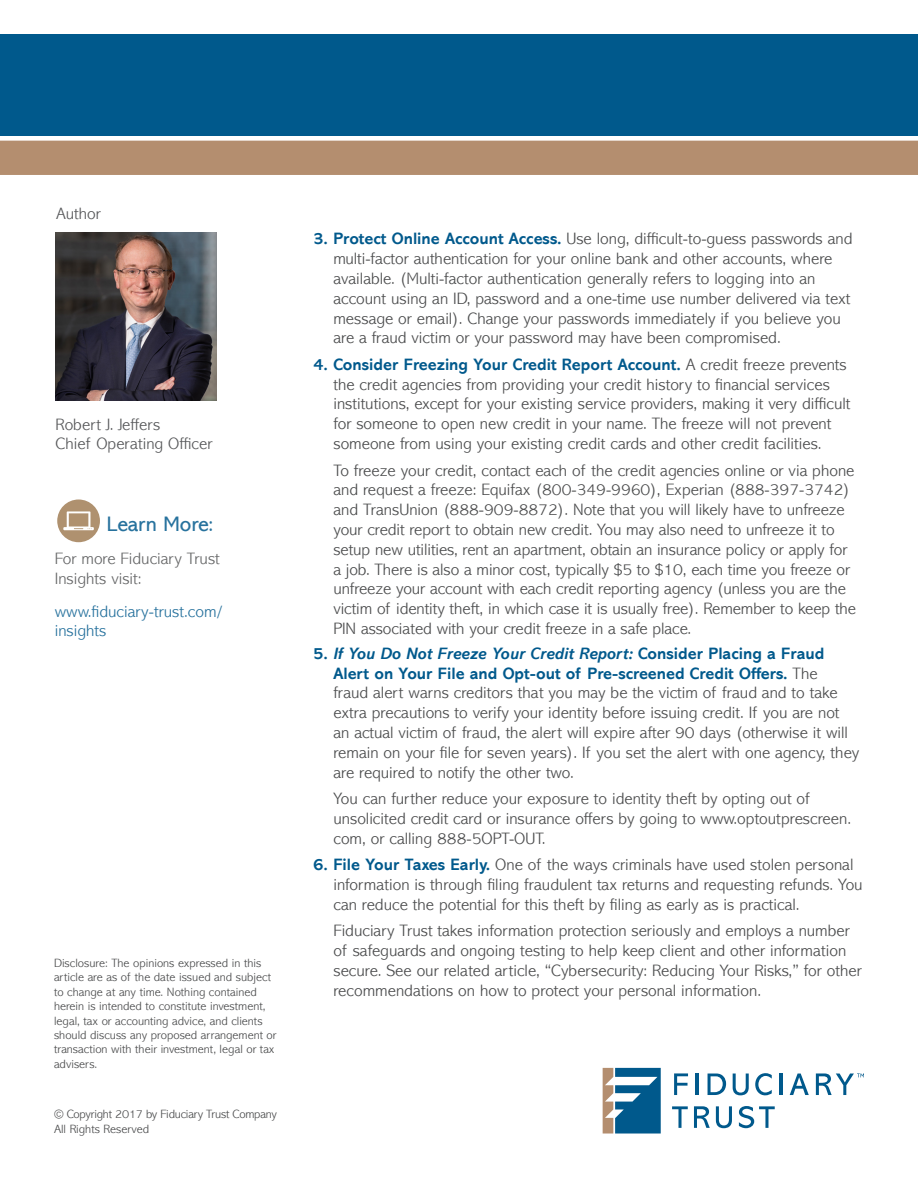
<style>
.page{position:relative;width:918px;height:1188px;background:#fff}
.page>*{position:absolute;margin:0;border:0;box-sizing:border-box;transform-origin:0 0}
.t1{font:21px "Abadi MT Std";color:#00598c}
.BODY{font:300 16.5px/19.8px "Abadi MT Std";color:#4b4c4d}
.SIDE_BAR_BODY{font:300 16.5px "Abadi MT Std";color:#57585a}
.t2{font:300 16.5px/19.5px "Abadi MT Std";color:#00598c}
.DISCLOSURES{font:300 12px/14.4px "Abadi MT Std";color:#4b4c4d}
.DISCLOSURES-2{font:300 12px/15px "Abadi MT Std";letter-spacing:-.02em;color:#4b4c4d}
.s1{font-weight:700;color:#00598c}
.s2{font-weight:700;font-style:italic;color:#00598c}
</style>
<div class="page">
<div style="left:57px;top:500px;width:43px;height:42px;background:#af916f;border-radius:50%"></div>
<svg style="left:63px;top:511px;width:31px;height:19px"></svg>
<img style="left:56px;top:233px;width:160px;height:168px">
<div style="left:0;top:35px;width:918px;height:101px;background:#00598c"></div>
<div style="left:0;top:141px;width:918px;height:34px;background:#b48e6f"></div>
<svg style="left:603px;top:1068px;width:58px;height:66px"></svg>
<svg style="left:674px;top:1073px;width:14px;height:22px"></svg>
<hr style="left:696px;top:1074px;width:3px;height:21px;background:#00598c">
<svg style="left:708px;top:1074px;width:18px;height:21px"></svg>
<svg style="left:733px;top:1074px;width:16px;height:21px"></svg>
<svg style="left:755px;top:1073px;width:17px;height:22px"></svg>
<hr style="left:780px;top:1074px;width:3px;height:21px;background:#00598c">
<svg style="left:790px;top:1074px;width:19px;height:21px"></svg>
<svg style="left:672px;top:1106px;width:16px;height:22px"></svg>
<svg style="left:694px;top:1106px;width:16px;height:22px"></svg>
<svg style="left:716px;top:1106px;width:16px;height:22px"></svg>
<svg style="left:739px;top:1106px;width:36px;height:22px"></svg>
<svg style="left:816px;top:1073px;width:48px;height:22px"></svg>
<p class="SIDE_BAR_BODY" style="left:56px;top:205px;width:46px">Author</p>
<p class="SIDE_BAR_BODY" style="left:56px;top:415px;width:106px">Robert J. Jeffers</p>
<p class="SIDE_BAR_BODY" style="left:56px;top:435px;width:158px">Chief Operating Officer</p>
<p class="t1" style="left:107px;top:512px;width:108px">Learn More:</p>
<p class="BODY" style="left:55px;top:549px;width:167px">For more Fiduciary Trust<br>Insights visit:</p>
<p class="t2" style="left:55px;top:602px;width:170px">www.fiduciary-trust.com/ insights</p>
<p class="DISCLOSURES" style="left:54px;top:956px;width:224px">Disclosure: The opinions expressed in this article are as of the date issued and subject to change at any time. Nothing contained herein is intended to constitute investment, legal, tax or accounting advice, and clients should discuss any proposed arrangement or transaction with their investment, legal or tax advisers.</p>
<p class="DISCLOSURES-2" style="left:54px;top:1106px;width:225px">© Copyright 2017 by Fiduciary Trust Company<br>All Rights Reserved</p>
<p class="BODY" style="left:333px;top:229px;width:521px;text-indent:-20px"><span class="s1">3. Protect Online Account Access.</span> Use long, difficult-to-guess passwords and multi-factor authentication for your online bank and other accounts, where available. (Multi-factor authentication generally refers to logging into an account using an ID, password and a one-time use number delivered via text message or email). Change your passwords immediately if you believe you are a fraud victim or your password may have been compromised.</p>
<p class="BODY" style="left:333px;top:355px;width:519px;text-indent:-20px"><span class="s1">4. Consider Freezing Your Credit Report Account.</span> A credit freeze prevents the credit agencies from providing your credit history to financial services institutions, except for your existing service providers, making it very difficult for someone to open new credit in your name. The freeze will not prevent someone from using your existing credit cards and other credit facilities.</p>
<p class="BODY" style="left:333px;top:461px;width:524px">To freeze your credit, contact each of the credit agencies online or via phone and request a freeze: Equifax (800-349-9960), Experian (888‑397‑3742) and TransUnion (888-909-8872). Note that you will likely have to unfreeze your credit report to obtain new credit. You may also need to unfreeze it to setup new utilities, rent an apartment, obtain an insurance policy or apply for a job. There is also a minor cost, typically $5 to $10, each time you freeze or unfreeze your account with each credit reporting agency (unless you are the victim of identity theft, in which case it is usually free). Remember to keep the PIN associated with your credit freeze in a safe place.</p>
<p class="BODY" style="left:333px;top:644px;width:528px;text-indent:-20px"><span class="s1">5.</span> <span class="s2">If You Do Not Freeze Your Credit Report:</span> <span class="s1">Consider Placing a Fraud Alert on Your File and Opt-out of Pre-screened Credit Offers.</span> The<br>fraud alert warns creditors that you may be the victim of fraud and to take extra precautions to verify your identity before issuing credit. If you are not an actual victim of fraud, the alert will expire after 90 days (otherwise it will remain on your file for seven years). If you set the alert with one agency, they are required to notify the other two.</p>
<p class="BODY" style="left:333px;top:789px;width:519px">You can further reduce your exposure to identity theft by opting out of unsolicited credit card or insurance offers by going to www.optoutprescreen. com, or calling 888-5OPT-OUT.</p>
<p class="BODY" style="left:333px;top:855px;width:531px;text-indent:-20px"><span class="s1">6. File Your Taxes Early.</span> One of the ways criminals have used stolen personal information is through filing fraudulent tax returns and requesting refunds. You can reduce the potential for this theft by filing as early as is practical.</p>
<p class="BODY" style="left:333px;top:921px;width:530px">Fiduciary Trust takes information protection seriously and employs a number of safeguards and ongoing testing to help keep client and other information secure. See our related article, “Cybersecurity: Reducing Your Risks,” for other recommendations on how to protect your personal information.</p>
</div>
